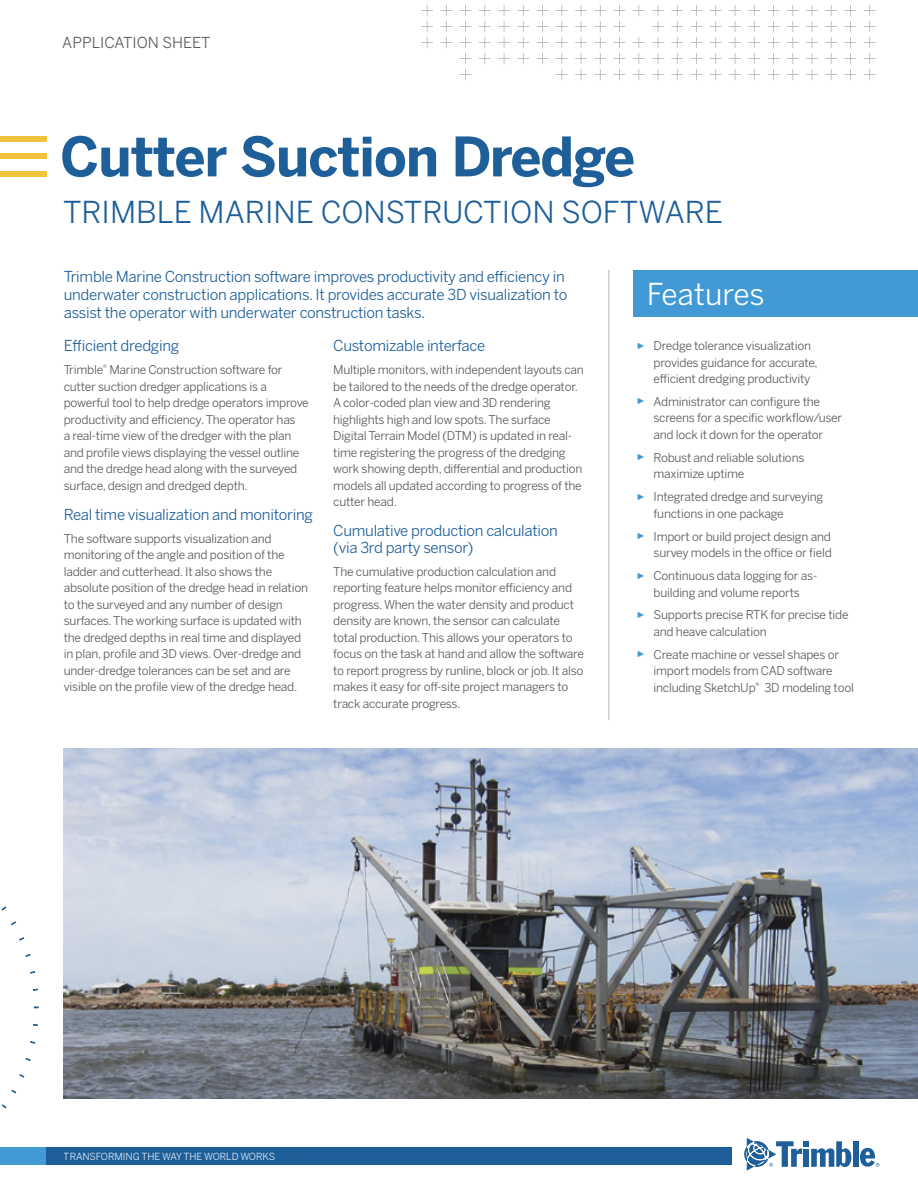
<style>
.page{position:relative;width:918px;height:1188px;background:#fff}
.page>*{position:absolute;margin:0;border:0;box-sizing:border-box;transform-origin:0 0}
.t1{font:700 54px "Benton Sans";letter-spacing:-.02em;color:#1e5f9a}
.t2{font:30px "Benton Sans";color:#1e5f9a}
.t3{font:30px "Benton Sans";letter-spacing:-.01em;color:#fff}
.t4{font:15px/18px "Benton Sans";letter-spacing:-.02em;color:#1e5f9a}
.t5{font:15px "Benton Sans";color:#59595b}
.t6{font:12px/16.5px "Benton Sans";letter-spacing:-.02em;color:#59595b}
.t7{font:9.75px "Benton Sans";letter-spacing:-.01em;color:#fff}
.s1{font-family:"Arial";font-size:9px;color:#4199d6}
</style>
<div class="page">
<svg style="left:421px;top:5px;width:455px;height:75px"></svg>
<div style="left:853px;top:1141px;width:5px;height:26px;background:#1e5f9a"></div>
<svg style="left:744px;top:1138px;width:107px;height:32px"></svg>
<svg style="left:860px;top:1148px;width:19px;height:19px"></svg>
<div style="left:0;top:1147px;width:730px;height:18px;background:#4199d6"></div>
<div style="left:47px;top:1147px;width:685px;height:18px;background:#1e5f9a"></div>
<div style="left:633px;top:270px;width:285px;height:47px;background:#4199d6"></div>
<hr style="left:608px;top:270px;width:2px;height:450px;background:#d0cfd0">
<svg style="left:30px;top:1041px;width:5px;height:3px"></svg>
<svg style="left:25px;top:1058px;width:6px;height:3px"></svg>
<svg style="left:19px;top:1074px;width:6px;height:4px"></svg>
<svg style="left:11px;top:1089px;width:6px;height:5px"></svg>
<svg style="left:2px;top:1104px;width:5px;height:5px"></svg>
<svg style="left:1px;top:906px;width:6px;height:5px"></svg>
<svg style="left:11px;top:921px;width:5px;height:4px"></svg>
<svg style="left:19px;top:937px;width:5px;height:4px"></svg>
<svg style="left:25px;top:954px;width:6px;height:3px"></svg>
<svg style="left:30px;top:971px;width:5px;height:3px"></svg>
<svg style="left:33px;top:988px;width:5px;height:3px"></svg>
<img style="left:64px;top:748px;width:854px;height:351px">
<div style="left:0;top:136px;width:47px;height:5px;background:#efc33b"></div>
<div style="left:0;top:154px;width:47px;height:5px;background:#efc33b"></div>
<div style="left:0;top:171px;width:47px;height:5px;background:#efc33b"></div>
<p class="t5" style="left:62px;top:34px;width:150px">APPLICATION SHEET</p>
<h1 class="t1" style="left:60px;top:123px;width:577px">Cutter Suction Dredge</h1>
<h2 class="t2" style="left:63px;top:194px;width:662px">TRIMBLE MARINE CONSTRUCTION SOFTWARE</h2>
<p class="t4" style="left:64px;top:267px;width:505px">Trimble Marine Construction software improves productivity and efficiency in underwater construction applications. It provides accurate 3D visualization to assist the operator with underwater construction tasks.</p>
<p class="t4" style="left:64px;top:337px;width:117px">Efficient dredging</p>
<p class="t6" style="left:64px;top:362px;width:247px">Trimble<sup>®</sup> Marine Construction software for cutter suction dredger applications is a powerful tool to help dredge operators improve productivity and efficiency. The operator has<br>a real-time view of the dredger with the plan and profile views displaying the vessel outline and the dredge head along with the surveyed surface, design and dredged depth.</p>
<p class="t4" style="left:64px;top:505px;width:251px">Real time visualization and monitoring</p>
<p class="t6" style="left:64px;top:530px;width:246px">The software supports visualization and monitoring of the angle and position of the ladder and cutterhead. It also shows the absolute position of the dredge head in relation to the surveyed and any number of design surfaces. The working surface is updated with the dredged depths in real time and displayed in plan, profile and 3D views. Over-dredge and under-dredge tolerances can be set and are visible on the profile view of the dredge head.</p>
<p class="t4" style="left:333px;top:337px;width:153px">Customizable interface</p>
<p class="t6" style="left:333px;top:362px;width:252px">Multiple monitors, with independent layouts can be tailored to the needs of the dredge operator.<br>A color-coded plan view and 3D rendering highlights high and low spots. The surface Digital Terrain Model (DTM) is updated in real&shy;time registering the progress of the dredging work showing depth, differential and production models all updated according to progress of the cutter head.</p>
<p class="t4" style="left:333px;top:523px;width:226px;line-height:16.5px">Cumulative production calculation (via 3rd party sensor)</p>
<p class="t6" style="left:333px;top:563px;width:252px">The cumulative production calculation and reporting feature helps monitor efficiency and progress. When the water density and product density are known, the sensor can calculate total production. This allows your operators to focus on the task at hand and allow the software to report progress by runline, block or job. It also makes it easy for off-site project managers to track accurate progress.</p>
<h2 class="t3" style="left:647px;top:276px;width:119px">Features</h2>
<p class="t6" style="left:654px;top:338px;width:166px;text-indent:-17px"><span class="s1">►</span> Dredge tolerance visualization provides guidance for accurate, efficient dredging productivity</p>
<p class="t6" style="left:654px;top:393px;width:190px;text-indent:-17px"><span class="s1">►</span> Administrator can configure the screens for a specific workflow/user and lock it down for the operator</p>
<p class="t6" style="left:654px;top:449px;width:152px;text-indent:-17px"><span class="s1">►</span> Robust and reliable solutions maximize uptime</p>
<p class="t6" style="left:654px;top:489px;width:171px;text-indent:-17px"><span class="s1">►</span> Integrated dredge and surveying functions in one package</p>
<p class="t6" style="left:637px;top:528px;width:197px;text-align:right"><span class="s1">►</span> Import or build project design and survey models in the office or field</p>
<p class="t6" style="left:637px;top:567px;width:182px;text-align:center"><span class="s1">►</span> Continuous data logging for as&shy;building and volume reports</p>
<p class="t6" style="left:654px;top:607px;width:196px;text-indent:-17px"><span class="s1">►</span> Supports precise RTK for precise tide and heave calculation</p>
<p class="t6" style="left:654px;top:646px;width:202px;text-indent:-17px"><span class="s1">►</span> Create machine or vessel shapes or import models from CAD software including SketchUp<sup>®</sup> 3D modeling tool</p>
<p class="t7" style="left:64px;top:1150px;width:213px">TRANSFORMING THE WAY THE WORLD WORKS</p>
</div>
